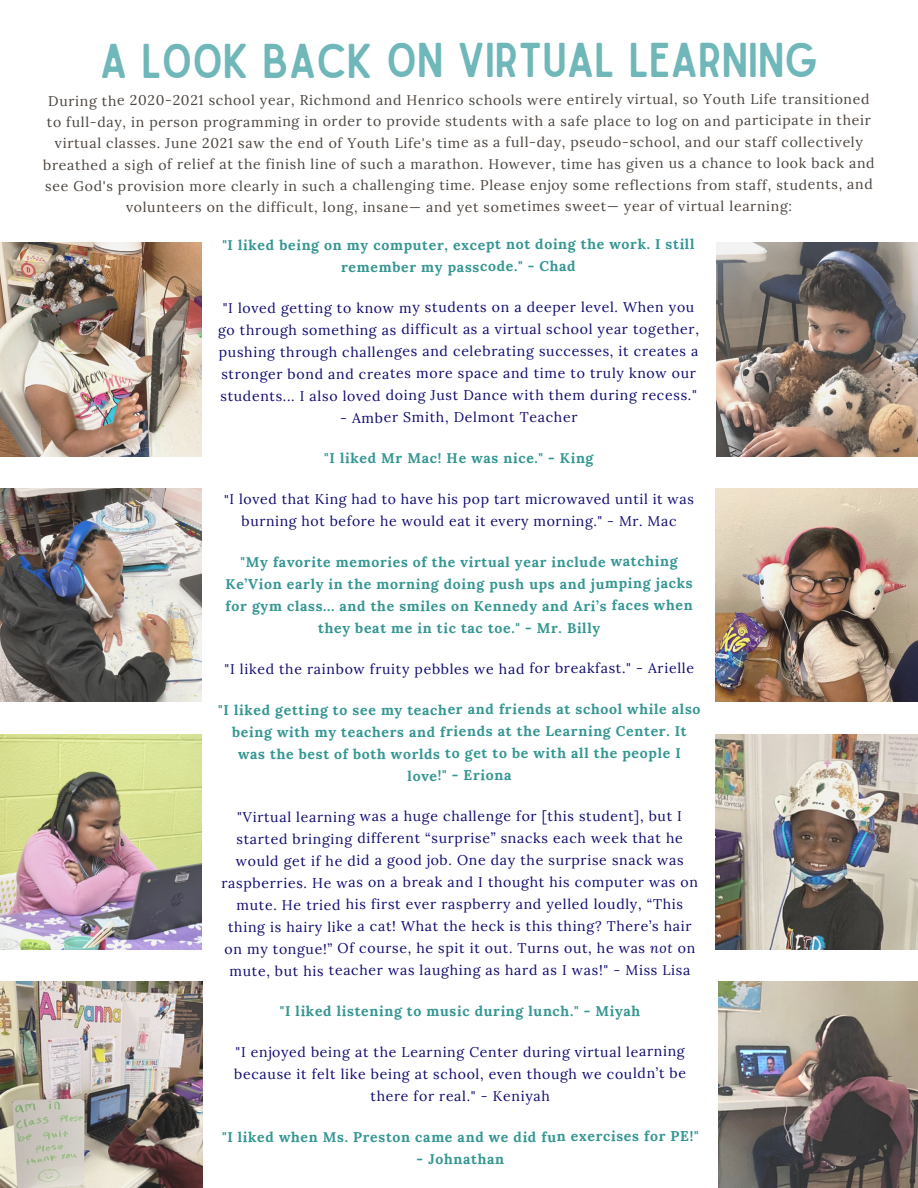
<style>
.page{position:relative;width:918px;height:1188px;background:#fff}
.page>*{position:absolute;margin:0;border:0;box-sizing:border-box;transform-origin:0 0}
.t1{font:46.65px "Sailors";color:#6fb7b8}
.t2{font:14.1px/22px "Lora";letter-spacing:.045em;color:#0f0a70;text-align:center}
.t3{font:14.1px/21.5px "Lora";letter-spacing:.045em;color:#4b433d;text-align:center}
.t4{font:700 14.1px/22px "Lora";letter-spacing:.045em;color:#349692;text-align:center}
.s1{font-style:italic}
</style>
<div class="page">
<img style="left:0;top:489px;width:201px;height:213px">
<img style="left:0;top:734px;width:201px;height:215px">
<img style="left:719px;top:982px;width:199px;height:206px">
<img style="left:0;top:982px;width:202px;height:206px">
<img style="left:716px;top:734px;width:202px;height:215px">
<img style="left:0;top:243px;width:201px;height:213px">
<img style="left:717px;top:243px;width:201px;height:213px">
<img style="left:716px;top:489px;width:202px;height:213px">
<h1 class="t1" style="left:100px;top:43px;width:720px">A LOOK BACK ON VIRTUAL LEARNING</h1>
<p class="t3" style="left:43px;top:89px;width:833px">During the 2020-2021 school year, Richmond and Henrico schools were entirely virtual, so Youth Life transitioned to full-day, in person programming in order to provide students with a safe place to log on and participate in their virtual classes. June 2021 saw the end of Youth Life's time as a full-day, pseudo-school, and our staff collectively breathed a sigh of relief at the finish line of such a marathon. However, time has given us a chance to look back and see God's provision more clearly in such a challenging time. Please enjoy some reflections from staff, students, and volunteers on the difficult, long, insane— and yet sometimes sweet— year of virtual learning:</p>
<h2 class="t4" style="left:222px;top:233px;width:474px">"I liked being on my computer, except not doing the work. I still remember my passcode." - Chad</h2>
<p class="t2" style="left:218px;top:296px;width:482px">"I loved getting to know my students on a deeper level. When you go through something as difficult as a virtual school year together, pushing through challenges and celebrating successes, it creates a stronger bond and creates more space and time to truly know our students... I also loved doing Just Dance with them during recess."</p>
<p class="t2" style="left:340px;top:406px;width:239px">- Amber Smith, Delmont Teacher</p>
<h2 class="t4" style="left:324px;top:447px;width:271px">"I liked Mr Mac! He was nice." - King</h2>
<p class="t2" style="left:224px;top:488px;width:471px">"I loved that King had to have his pop tart microwaved until it was burning hot before he would eat it every morning." - Mr. Mac</p>
<h2 class="t4" style="left:226px;top:551px;width:469px">"My favorite memories of the virtual year include watching Ke’Vion early in the morning doing push ups and jumping jacks for gym class... and the smiles on Kennedy and Ari’s faces when they beat me in tic tac toe." - Mr. Billy</h2>
<p class="t2" style="left:225px;top:657px;width:471px">"I liked the rainbow fruity pebbles we had for breakfast." - Arielle</p>
<h2 class="t4" style="left:218px;top:698px;width:484px">"I liked getting to see my teacher and friends at school while also being with my teachers and friends at the Learning Center. It was the best of both worlds to get to be with all the people I love!" - Eriona</h2>
<p class="t2" style="left:222px;top:805px;width:478px">"Virtual learning was a huge challenge for [this student], but I started bringing different “surprise” snacks each week that he would get if he did a good job. One day the surprise snack was raspberries. He was on a break and I thought his computer was on mute. He tried his first ever raspberry and yelled loudly, “This thing is hairy like a cat! What the heck is this thing? There’s hair on my tongue!” Of course, he spit it out. Turns out, he was <span class="s1">not</span> on mute, but his teacher was laughing as hard as I was!" - Miss Lisa</p>
<h2 class="t4" style="left:280px;top:1000px;width:362px">"I liked listening to music during lunch." - Miyah</h2>
<p class="t2" style="left:234px;top:1041px;width:453px">"I enjoyed being at the Learning Center during virtual learning because it felt like being at school, even though we couldn’t be there for real." - Keniyah</p>
<h2 class="t4" style="left:222px;top:1126px;width:478px">"I liked when Ms. Preston came and we did fun exercises for PE!"</h2>
<h2 class="t4" style="left:417px;top:1148px;width:89px">- Johnathan</h2>
</div>
